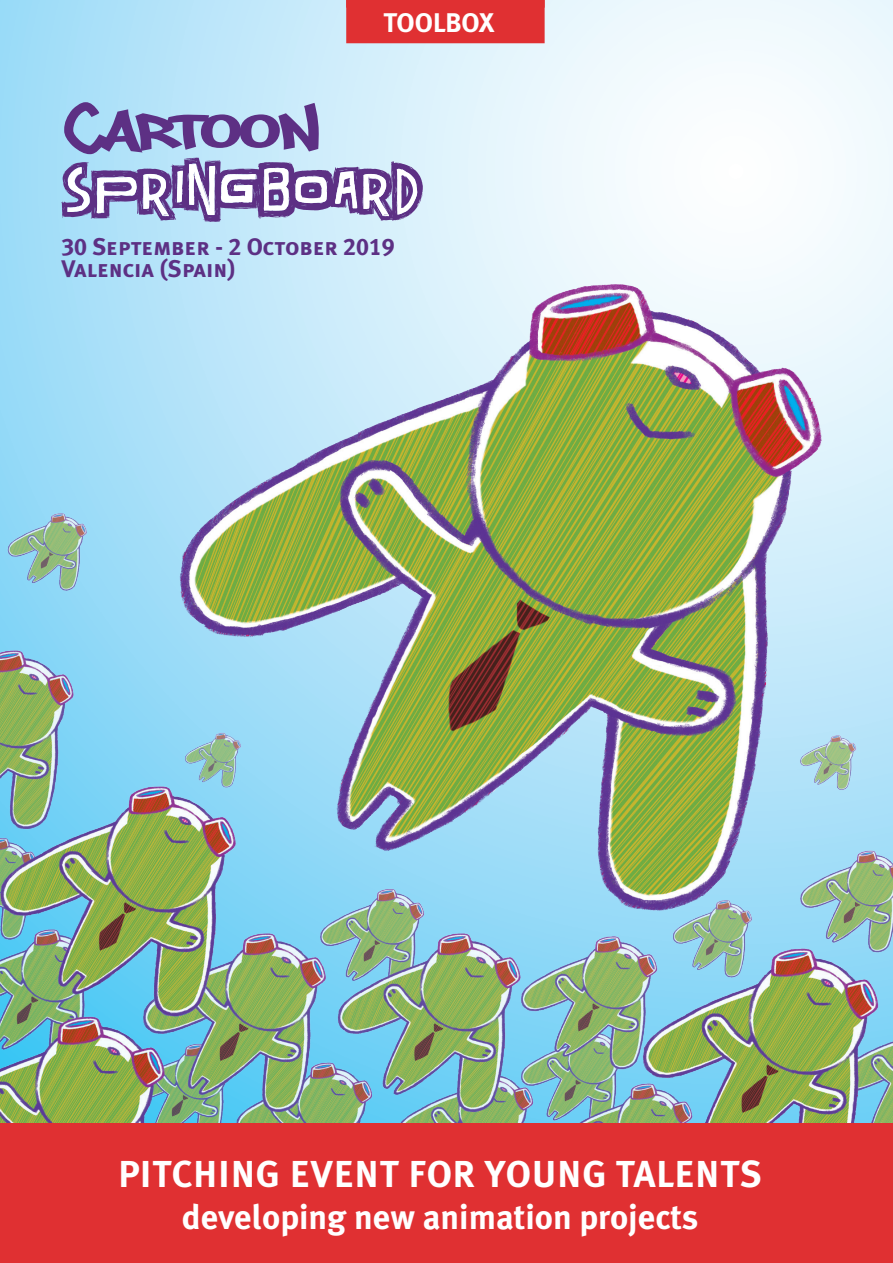
<style>
.page{position:relative;width:893px;height:1263px;background:#fff}
.page>*{position:absolute;margin:0;border:0;box-sizing:border-box;transform-origin:0 0}
.t1{font:66.45px "Philly Sans";letter-spacing:.01em;color:#5d3084}
.t2{font:700 37.5px "Meta Plus";letter-spacing:.02em;color:#fff}
.t3{font:700 34.5px "Meta Plus";color:#fff}
.t4{font:700 27px "Meta Plus";letter-spacing:-.01em;color:#fff}
.t5{font:24px/22.5px "Meta Plus Bold Caps";color:#5d3084}
.s1{font-family:"German Beauty";font-size:54.75px}
</style>
<div class="page">
<div style="left:347px;top:0;width:197px;height:43px;background:#e03032"></div>
<img style="left:0;top:434px;width:893px;height:689px">
<svg style="left:61px;top:101px;width:362px;height:121px;background:#b1c0df"></svg>
<img style="left:38px;top:272px;width:855px;height:844px">
<div style="left:0;top:1123px;width:893px;height:140px;background:#e03032"></div>
<svg style="left:346px;top:0;width:199px;height:8px"></svg>
<h1 class="t1" style="left:65px;top:100px;width:255px"><span class="s1">C</span>ARTOON</h1>
<p class="t4" style="left:384px;top:7px;width:112px">TOOLBOX</p>
<p class="t5" style="left:61px;top:235px;width:335px">30 September - 2 October 2019<br>Valencia (Spain)</p>
<h2 class="t2" style="left:118px;top:1152px;width:645px">PITCHING EVENT FOR YOUNG TALENTS</h2>
<h3 class="t3" style="left:182px;top:1197px;width:518px">developing new animation projects</h3>
</div>
